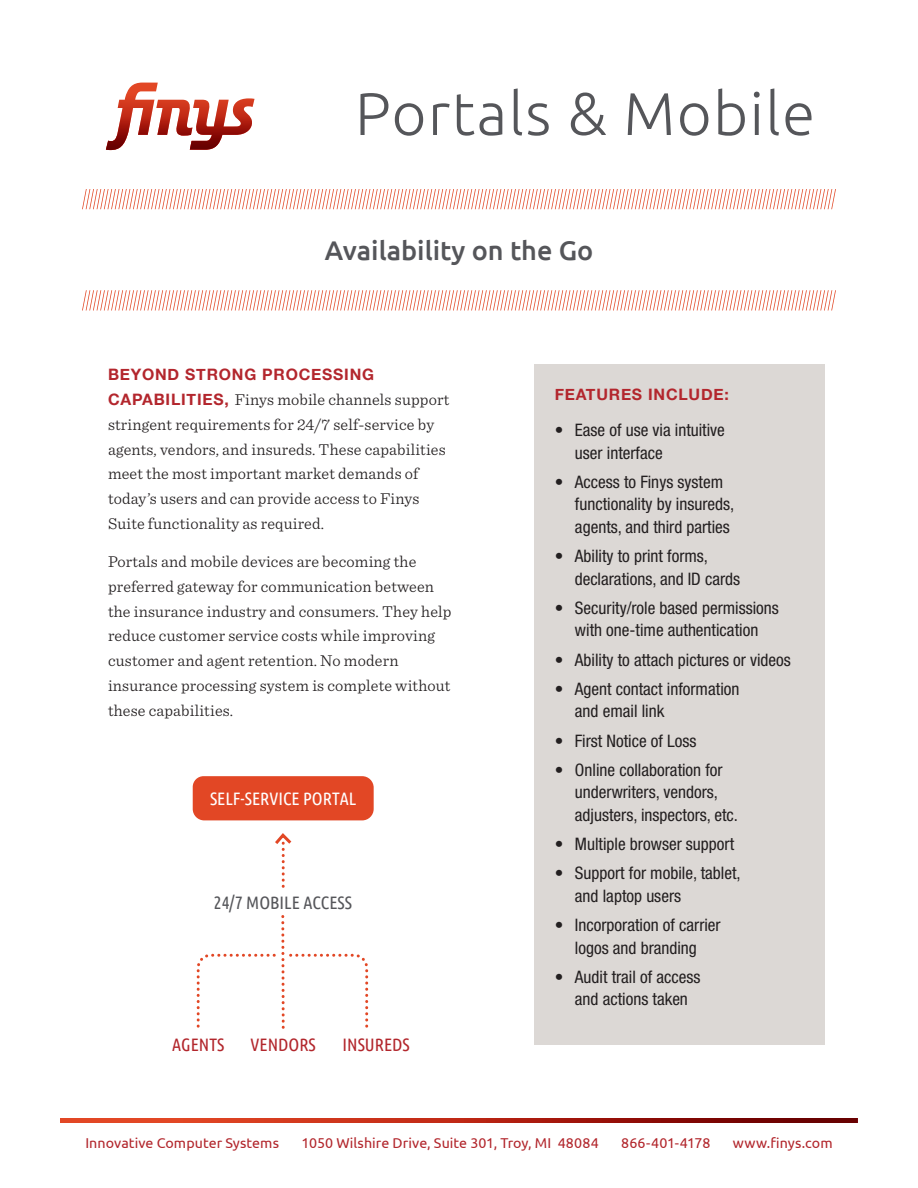
<style>
.page{position:relative;width:918px;height:1188px;background:#fff}
.page>*{position:absolute;margin:0;border:0;box-sizing:border-box;transform-origin:0 0}
.Page_Headline{font:300 60px "Ubuntu";letter-spacing:.025em;color:#55565a}
.Page_Subhead{font:500 27px "Ubuntu";color:#55565a}
.t1{font:18px "Ubuntu Condensed";color:#b2262c}
.t2{font:18px "Ubuntu Condensed";color:#fff}
.t3{font:18px "Ubuntu Condensed";color:#55565a}
.t4{font:condensed 17.25px/22.5px "Helvetica Neue LT Std";color:#231f20}
.Body_11_16_5_light_S{font:300 16.5px/24.8px "Sentinel";letter-spacing:.01em;color:#231f20}
.Body_11_16_5_light_S-2{font:700 15.75px "Helvetica Neue";letter-spacing:.05em;color:#b3262d}
.Body_11_15_light_Sen{font:700 15.75px "Helvetica Neue";letter-spacing:.05em;color:#b3262d}
.t5{font:14.25px "Ubuntu";letter-spacing:.005em;color:#b2262c}
.s1{font-family:"Helvetica Neue";font-weight:700;font-size:15.75px;color:#b3262d}
</style>
<div class="page">
<svg style="left:106px;top:83px;width:149px;height:67px"></svg>
<svg style="left:61px;top:1118px;width:796px;height:5px;background:#b12413"></svg>
<svg style="left:82px;top:290px;width:754px;height:20px"></svg>
<svg style="left:82px;top:189px;width:754px;height:20px"></svg>
<svg style="left:196px;top:915px;width:173px;height:114px"></svg>
<svg style="left:275px;top:833px;width:17px;height:53px"></svg>
<div style="left:193px;top:776px;width:181px;height:44px;background:#e24725;border-radius:11px"></div>
<div style="left:534px;top:364px;width:291px;height:681px;background:#dcd8d5"></div>
<p class="Page_Headline" style="left:355px;top:78px;width:461px">Portals &amp; Mobile</p>
<p class="Page_Subhead" style="left:325px;top:234px;width:270px">Availability on the Go</p>
<p class="Body_11_16_5_light_S-2" style="left:108px;top:362px;width:268px">BEYOND STRONG PROCESSING</p>
<p class="Body_11_16_5_light_S" style="left:108px;top:386px;width:343px"><span class="s1">CAPABILITIES,</span> Finys mobile channels support stringent requirements for 24/7 self-service by agents, vendors, and insureds. These capabilities meet the most important market demands of today’s users and can provide access to Finys Suite functionality as required.</p>
<p class="Body_11_16_5_light_S" style="left:108px;top:548px;width:345px">Portals and mobile devices are becoming the preferred gateway for communication between the insurance industry and consumers. They help reduce customer service costs while improving customer and agent retention. No modern insurance processing system is complete without these capabilities.</p>
<p class="t2" style="left:210px;top:787px;width:148px">SELF-SERVICE PORTAL</p>
<p class="t3" style="left:214px;top:891px;width:140px">24/7 MOBILE ACCESS</p>
<p class="t1" style="left:172px;top:1034px;width:54px">AGENTS</p>
<p class="t1" style="left:251px;top:1034px;width:67px">VENDORS</p>
<p class="t1" style="left:343px;top:1034px;width:69px">INSUREDS</p>
<p class="Body_11_15_light_Sen" style="left:555px;top:382px;width:176px">FEATURES INCLUDE:</p>
<p class="t4" style="left:575px;top:419px;width:151px;text-indent:-20px">• Ease of use via intuitive user interface</p>
<p class="t4" style="left:575px;top:470px;width:161px;text-indent:-20px">• Access to Finys system functionality by insureds, agents, and third parties</p>
<p class="t4" style="left:575px;top:545px;width:167px;text-indent:-20px">• Ability to print forms, declarations, and ID cards</p>
<p class="t4" style="left:555px;top:596px;width:226px;text-align:center">• Security/role based permissions with one-time authentication</p>
<p class="t4" style="left:555px;top:648px;width:238px">• Ability to attach pictures or videos</p>
<p class="t4" style="left:575px;top:677px;width:166px;text-indent:-20px">• Agent contact information and email link</p>
<p class="t4" style="left:555px;top:729px;width:143px">• First Notice of Loss</p>
<p class="t4" style="left:575px;top:758px;width:165px;text-indent:-20px">• Online collaboration for underwriters, vendors, adjusters, inspectors, etc.</p>
<p class="t4" style="left:555px;top:833px;width:181px">• Multiple browser support</p>
<p class="t4" style="left:575px;top:862px;width:167px;text-indent:-20px">• Support for mobile, tablet, and laptop users</p>
<p class="t4" style="left:555px;top:914px;width:167px;text-align:center">• Incorporation of carrier logos and branding</p>
<p class="t4" style="left:555px;top:965px;width:147px;text-align:center">• Audit trail of access and actions taken</p>
<p class="t5" style="left:85px;top:1134px;width:195px">Innovative Computer Systems</p>
<p class="t5" style="left:301px;top:1134px;width:299px">1050 Wilshire Drive, Suite 301, Troy, MI 48084</p>
<p class="t5" style="left:621px;top:1134px;width:91px">866-401-4178</p>
<p class="t5" style="left:733px;top:1134px;width:101px">www.finys.com</p>
</div>
